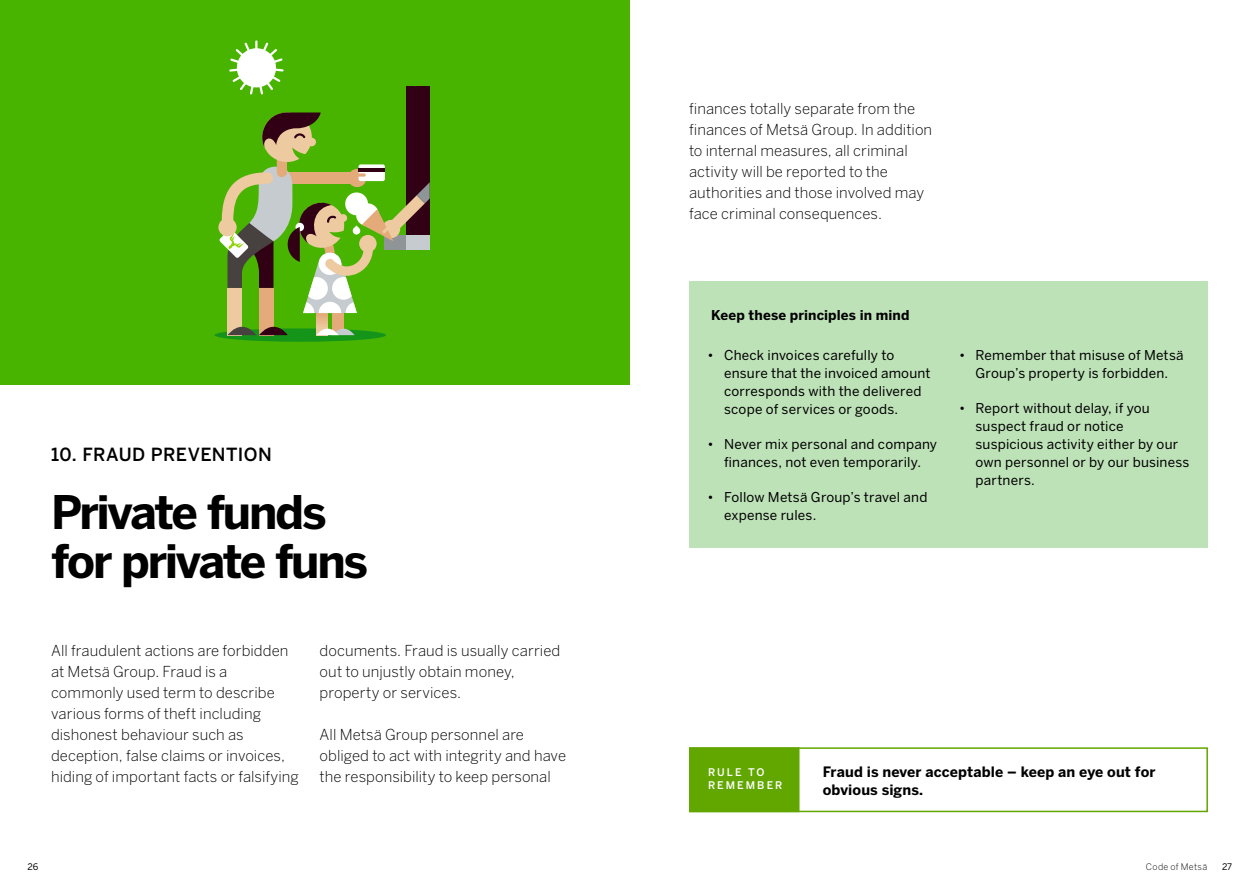
<style>
.page{position:relative;width:1259px;height:893px;background:#fff}
.page>*{position:absolute;margin:0;border:0;box-sizing:border-box;transform-origin:0 0}
.t1{font:700 45.9px/48.6px "Benton Sans";letter-spacing:-.05em;color:#000}
.t2{font:500 18px "Benton Sans";letter-spacing:.02em;color:#000}
.t3{font:300 15px/21px "Benton Sans";letter-spacing:.005em;color:#000}
.t4{font:700 14.25px/17.1px "Benton Sans";letter-spacing:.01em;color:#000}
.t5{font:13.5px/18px "Benton Sans";letter-spacing:.015em;color:#000}
.t6{font:700 13.5px "Benton Sans";letter-spacing:.01em;color:#000}
.t7{font:500 10.5px/13.5px "Benton Sans";letter-spacing:.19em;color:#fff}
.t8{font:300 9px "Benton Sans";letter-spacing:.035em;color:#000}
.t9{font:9px "Benton Sans";color:#000}
</style>
<div class="page">
<div style="left:689px;top:282px;width:519px;height:266px;background:#bee2b8"></div>
<div style="left:0;top:0;width:629px;height:385px;background:#48b400"></div>
<div style="left:215px;top:328px;width:171px;height:14px;background:#15941a;border-radius:50%"></div>
<div style="left:259px;top:288px;width:14px;height:47px;background:#e4aa79"></div>
<div style="left:227px;top:288px;width:15px;height:47px;background:#edca9f"></div>
<svg style="left:227px;top:326px;width:61px;height:9px"></svg>
<svg style="left:229px;top:40px;width:55px;height:54px"></svg>
<div style="left:406px;top:86px;width:24px;height:149px;background:#310015"></div>
<div style="left:332px;top:298px;width:11px;height:37px;background:#e4aa79"></div>
<svg style="left:316px;top:313px;width:11px;height:15px"></svg>
<svg style="left:316px;top:328px;width:38px;height:7px"></svg>
<svg style="left:219px;top:112px;width:211px;height:201px"></svg>
<div style="left:359px;top:235px;width:18px;height:17px;background:#edca9f;border-radius:50%"></div>
<div style="left:689px;top:747px;width:519px;height:65px;background:#fff;border:2px solid #62a700"></div>
<div style="left:689px;top:747px;width:110px;height:65px;background:#62a700;border:2px solid #62a700"></div>
<p class="t3" style="left:689px;top:98px;width:245px">finances totally separate from the finances of Metsä Group. In addition to internal measures, all criminal activity will be reported to the authorities and those involved may face criminal consequences.</p>
<p class="t2" style="left:51px;top:443px;width:222px">10. FRAUD PREVENTION</p>
<h1 class="t1" style="left:51px;top:488px;width:318px">Private funds for private funs</h1>
<p class="t3" style="left:51px;top:640px;width:249px">All fraudulent actions are forbidden at Metsä Group. Fraud is a commonly used term to describe various forms of theft including dishonest behaviour such as deception, false claims or invoices, hiding of important facts or falsifying</p>
<p class="t3" style="left:320px;top:640px;width:242px">documents. Fraud is usually carried out to unjustly obtain money, property or services.</p>
<p class="t3" style="left:320px;top:724px;width:248px">All Metsä Group personnel are obliged to act with integrity and have the responsibility to keep personal</p>
<p class="t6" style="left:711px;top:307px;width:200px">Keep these principles in mind</p>
<p class="t5" style="left:724px;top:346px;width:208px;text-indent:-16px">• Check invoices carefully to ensure that the invoiced amount corresponds with the delivered scope of services or goods.</p>
<p class="t5" style="left:707px;top:435px;width:231px;text-align:center">• Never mix personal and company finances, not even temporarily.</p>
<p class="t5" style="left:724px;top:488px;width:205px;text-indent:-16px">• Follow Metsä Group’s travel and expense rules.</p>
<p class="t5" style="left:959px;top:346px;width:226px;text-align:center">• Remember that misuse of Metsä<br>Group’s property is forbidden.</p>
<p class="t5" style="left:975px;top:399px;width:215px;text-indent:-16px">• Report without delay, if you suspect fraud or notice suspicious activity either by our own personnel or by our business partners.</p>
<p class="t7" style="left:708px;top:765px;width:76px">RULE TO<br>REMEMBER</p>
<p class="t4" style="left:823px;top:763px;width:334px">Fraud is never acceptable – keep an eye out for obvious signs.</p>
<p class="t9" style="left:28px;top:861px;width:12px">26</p>
<p class="t8" style="left:1146px;top:861px;width:63px">Code of Metsä</p>
<p class="t9" style="left:1222px;top:861px;width:12px">27</p>
</div>
